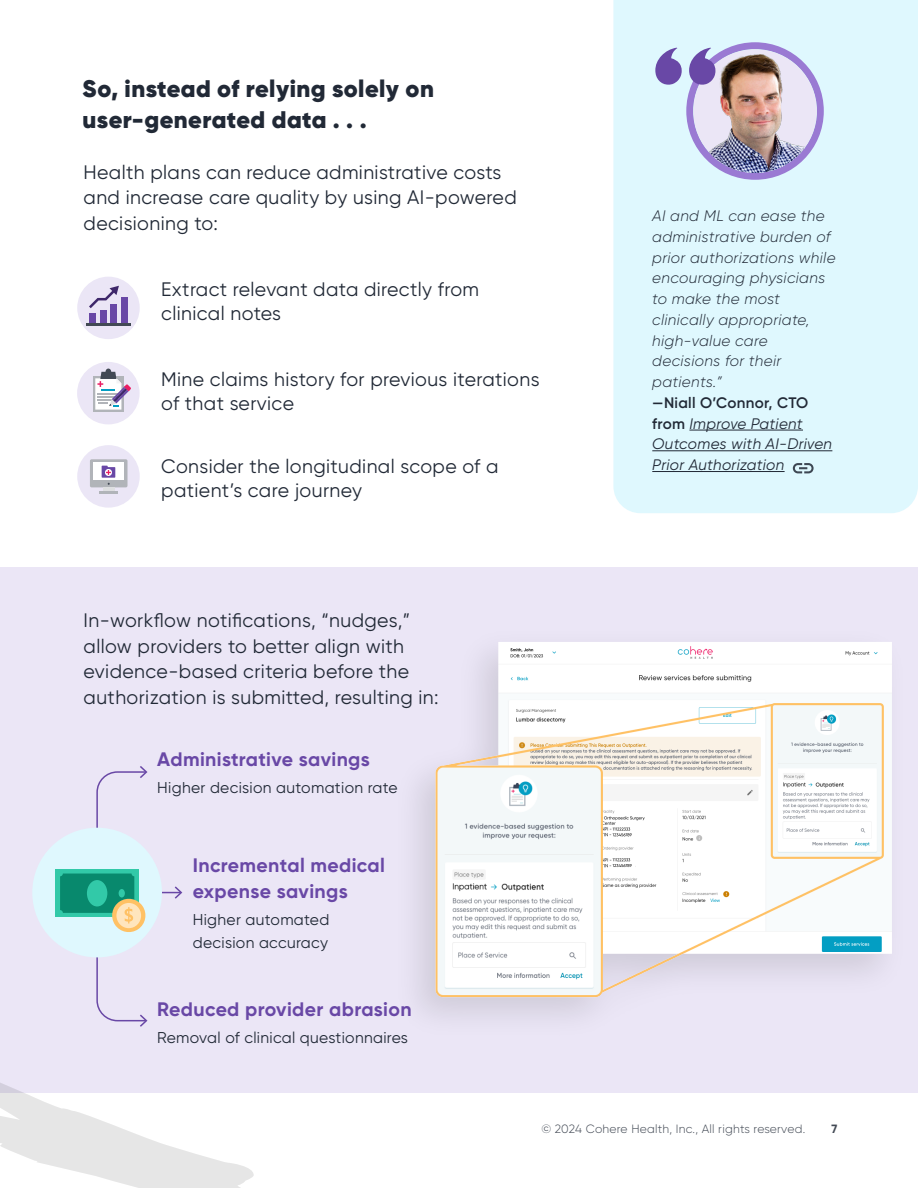
<style>
.page{position:relative;width:918px;height:1188px;background:#fff}
.page>*{position:absolute;margin:0;border:0;box-sizing:border-box;transform-origin:0 0}
.t1{font:900 24px/30.3px "Gilroy";letter-spacing:.02em;color:#212936}
.t2{font:19.5px/25.5px "Gilroy";letter-spacing:.02em;color:#212936}
.t3{font:700 19.5px/25.5px "Gilroy";letter-spacing:.02em;color:#6948a6}
.t4{font:15.6px/22.6px "Gilroy";letter-spacing:.02em;color:#212936}
.t5{font:italic 300 15.15px/20.7px "Gilroy";letter-spacing:.02em;color:#212936}
.t6{font:italic 15.15px/20.7px "Gilroy";letter-spacing:.02em;color:#212936}
.t7{font:300 12px "Gilroy";letter-spacing:.02em;color:#424954}
.t8{font:700 12px "Gilroy";color:#424954}
.s1{font-weight:600;font-style:normal}
</style>
<div class="page">
<div style="left:0;top:567px;width:918px;height:525px;background:#ebe6f6"></div>
<div style="left:613px;top:0;width:305px;height:513px;background:#dff8fe"></div>
<hr style="left:689px;top:430px;width:114px;height:1px;background:#212936">
<hr style="left:652px;top:450px;width:180px;height:1px;background:#212936">
<hr style="left:652px;top:471px;width:133px;height:1px;background:#212936">
<svg style="left:686px;top:42px;width:138px;height:138px"></svg>
<img style="left:693px;top:54px;width:124px;height:119px">
<svg style="left:655px;top:48px;width:60px;height:37px;background:#988dc9"></svg>
<img style="left:430px;top:639px;width:465px;height:382px">
<svg style="left:162px;top:886px;width:20px;height:13px"></svg>
<div style="left:32px;top:828px;width:130px;height:129px;background:#dff8fe;border-radius:50%"></div>
<div style="left:55px;top:870px;width:84px;height:47px;background:#32c9a8"></div>
<div style="left:60px;top:874px;width:74px;height:39px;background:#08896d;border-radius:3px"></div>
<div style="left:87px;top:880px;width:20px;height:26px;background:#32c9a8;border-radius:50%"></div>
<svg style="left:96px;top:766px;width:52px;height:261px"></svg>
<svg style="left:0;top:1083px;width:281px;height:105px"></svg>
<svg style="left:793px;top:463px;width:21px;height:10px"></svg>
<div style="left:77px;top:445px;width:63px;height:63px;background:#ebe6f6;border-radius:50%"></div>
<div style="left:90px;top:459px;width:38px;height:28px;background:#b1b4b9;border-radius:2px"></div>
<div style="left:93px;top:463px;width:31px;height:17px;background:#fff"></div>
<hr style="left:103px;top:487px;width:11px;height:4px;background:#dedfe1">
<hr style="left:99px;top:491px;width:19px;height:3px;background:#b1b4b9">
<svg style="left:102px;top:466px;width:13px;height:19px"></svg>
<div style="left:77px;top:277px;width:63px;height:62px;background:#ebe6f6;border-radius:50%"></div>
<div style="left:121px;top:297px;width:7px;height:26px;background:#6948a6"></div>
<div style="left:111px;top:304px;width:6px;height:19px;background:#6948a6"></div>
<div style="left:100px;top:310px;width:6px;height:13px;background:#6948a6"></div>
<div style="left:89px;top:314px;width:7px;height:9px;background:#6948a6"></div>
<hr style="left:86px;top:323px;width:45px;height:2px;background:#424954">
<svg style="left:89px;top:286px;width:30px;height:22px"></svg>
<div style="left:77px;top:362px;width:63px;height:62px;background:#ebe6f6;border-radius:50%"></div>
<div style="left:93px;top:376px;width:31px;height:36px;background:#b1b4b9"></div>
<svg style="left:95px;top:369px;width:36px;height:41px"></svg>
<p class="t1" style="left:83px;top:74px;width:353px">So, instead of relying solely on user-generated data . . .</p>
<p class="t2" style="left:84px;top:159px;width:435px">Health plans can reduce administrative costs and increase care quality by using AI-powered decisioning to:</p>
<p class="t2" style="left:161px;top:277px;width:319px;line-height:24.3px">Extract relevant data directly from clinical notes</p>
<p class="t2" style="left:161px;top:367px;width:380px;line-height:24.3px">Mine claims history for previous iterations of that service</p>
<p class="t2" style="left:161px;top:454px;width:339px;line-height:24.3px">Consider the longitudinal scope of a patient’s care journey</p>
<p class="t2" style="left:84px;top:608px;width:357px">In-workflow notifications, “nudges,” allow providers to better align with evidence-based criteria before the authorization is submitted, resulting in:</p>
<p class="t3" style="left:157px;top:746px;width:214px">Administrative savings</p>
<p class="t4" style="left:157px;top:776px;width:242px">Higher decision automation rate</p>
<p class="t3" style="left:193px;top:853px;width:194px">Incremental medical expense savings</p>
<p class="t4" style="left:193px;top:908px;width:138px">Higher automated decision accuracy</p>
<p class="t3" style="left:157px;top:996px;width:256px">Reduced provider abrasion</p>
<p class="t4" style="left:157px;top:1026px;width:252px">Removal of clinical questionnaires</p>
<p class="t5" style="left:652px;top:205px;width:185px">AI and ML can ease the administrative burden of prior authorizations while encouraging physicians to make the most clinically appropriate, high-value care decisions for their patients.”</p>
<p class="t6" style="left:652px;top:392px;width:181px"><span class="s1">—Niall O’Connor, CTO from</span> Improve Patient<br>Outcomes with AI-Driven<br>Prior Authorization</p>
<p class="t7" style="left:541px;top:1122px;width:265px">© 2024 Cohere Health, Inc., All rights reserved.</p>
<p class="t8" style="left:831px;top:1121px;width:7px">7</p>
</div>
